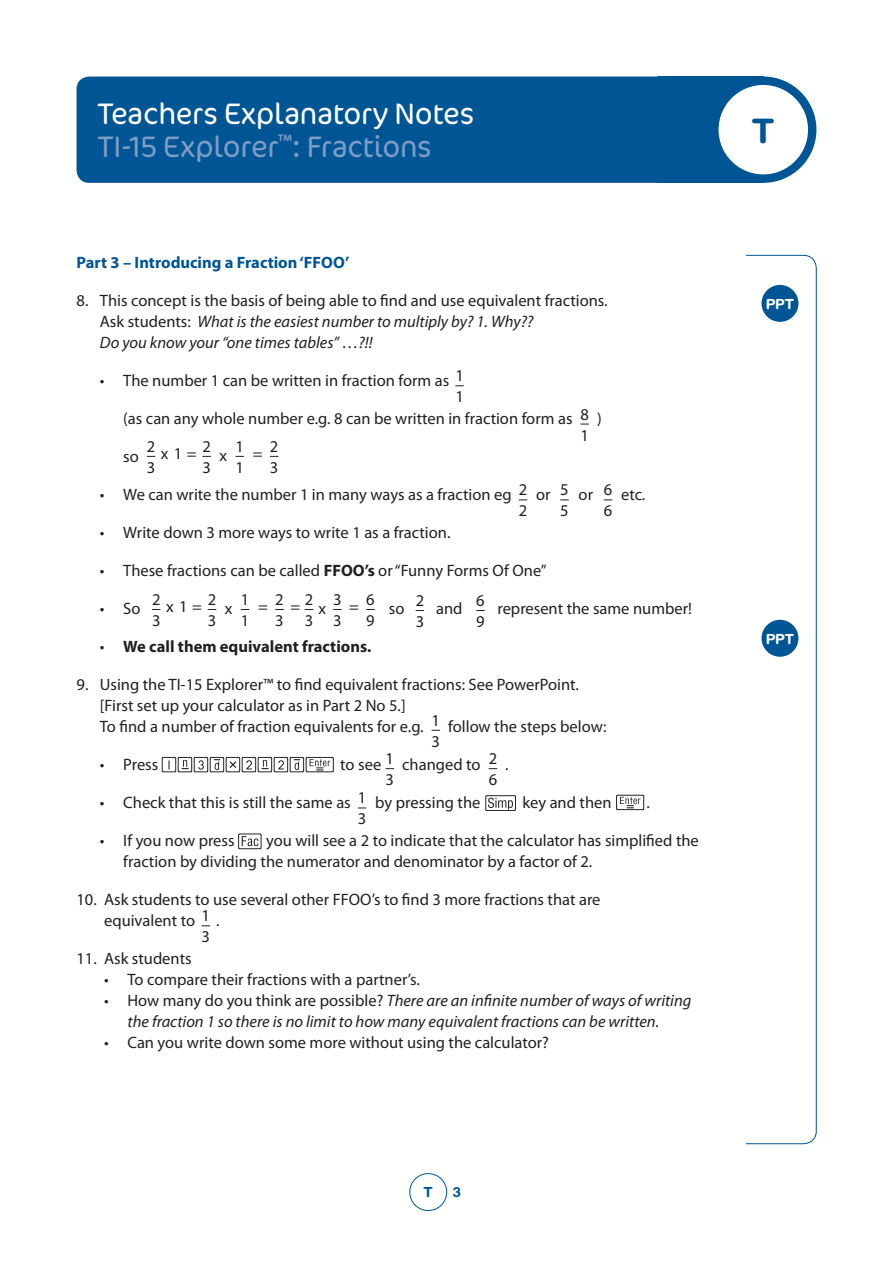
<style>
.page{position:relative;width:893px;height:1263px;background:#fff}
.page>*{position:absolute;margin:0;border:0;box-sizing:border-box;transform-origin:0 0}
.t1{font:700 33.75px "Helvetica Rounded";color:#005594}
.t2{font:300 30px/33px "Cocon";letter-spacing:-.01em;color:#fff}
.t3{font:16.5px/21px "Myriad Pro";color:#231f20}
.t4{font:italic 16.5px/21px "Myriad Pro";color:#231f20;text-align:center}
.t5{font:700 16.5px "Myriad Pro";color:#005594}
.t6{font:700 16.5px "Myriad Pro";color:#231f20}
.t7{font:700 13.95px "Helvetica Rounded";letter-spacing:-.03em;color:#fff}
.t8{font:700 13.95px "Helvetica Rounded";color:#005594}
.s1{color:#7d9cc6}
.s2{font-style:italic}
.s3{font-weight:700}
.s4{font-weight:400}
.s5{font-style:normal}
</style>
<div class="page">
<div style="left:409px;top:1173px;width:38px;height:38px;border:1px solid #005594;border-radius:50%"></div>
<div style="left:658px;top:77px;width:106px;height:106px;background:#005594"></div>
<div style="left:77px;top:77px;width:613px;height:106px;background:#005594;border-radius:13px"></div>
<div style="left:710px;top:77px;width:106px;height:106px;background:#005594;border-radius:50%"></div>
<div style="left:719px;top:85px;width:89px;height:89px;background:#fff;border-radius:50%"></div>
<svg style="left:746px;top:255px;width:71px;height:889px"></svg>
<div style="left:761px;top:285px;width:37px;height:37px;background:#005594;border-radius:50%"></div>
<div style="left:761px;top:620px;width:37px;height:37px;background:#005594;border-radius:50%"></div>
<svg style="left:238px;top:833px;width:24px;height:16px"></svg>
<svg style="left:162px;top:757px;width:172px;height:15px"></svg>
<svg style="left:485px;top:795px;width:31px;height:16px"></svg>
<svg style="left:616px;top:795px;width:28px;height:15px"></svg>
<h2 class="t2" style="left:98px;top:96px;width:378px">Teachers Explanatory Notes<br><span class="s1">TI-15 Explorer</span><sup>™</sup><span class="s1">: Fractions</span></h2>
<p class="t5" style="left:77px;top:251px;width:274px">Part 3 – Introducing a Fraction ‘FFOO’</p>
<p class="t3" style="left:100px;top:289px;width:509px;text-indent:-23px">8. This concept is the basis of being able to find and use equivalent fractions.<br>Ask students: <span class="s2">What is the easiest number to multiply by? 1. Why??<br>Do you know your “one times tables” …?!!</span></p>
<p class="t3" style="left:100px;top:369px;width:351px">• The number 1 can be written in fraction form as</p>
<p class="t3" style="left:123px;top:407px;width:451px">(as can any whole number e.g. 8 can be written in fraction form as</p>
<p class="t3" style="left:597px;top:407px;width:6px">)</p>
<p class="t3" style="left:123px;top:445px;width:17px">so</p>
<p class="t3" style="left:100px;top:483px;width:413px">• We can write the number 1 in many ways as a fraction eg</p>
<p class="t3" style="left:536px;top:483px;width:16px">or</p>
<p class="t3" style="left:579px;top:483px;width:16px">or</p>
<p class="t3" style="left:621px;top:483px;width:26px">etc.</p>
<p class="t3" style="left:100px;top:521px;width:352px">• Write down 3 more ways to write 1 as a fraction.</p>
<p class="t3" style="left:100px;top:559px;width:448px">• These fractions can be called <span class="s3">FFOO’s</span> or “Funny Forms Of One”</p>
<p class="t3" style="left:100px;top:597px;width:42px">• So</p>
<p class="t3" style="left:389px;top:597px;width:17px">so</p>
<p class="t3" style="left:436px;top:597px;width:28px">and</p>
<p class="t3" style="left:497px;top:597px;width:196px">represent the same number!</p>
<p class="t6" style="left:100px;top:635px;width:273px"><span class="s4">•</span> We call them equivalent fractions.</p>
<p class="t3" style="left:100px;top:673px;width:481px;text-indent:-23px">9. Using the TI-15 Explorer™ to find equivalent fractions: See PowerPoint. [First set up your calculator as in Part 2 No 5.]<br>To find a number of fraction equivalents for e.g.</p>
<p class="t3" style="left:455px;top:365px;width:10px">1<br>1</p>
<p class="t3" style="left:580px;top:403px;width:10px">8<br>1</p>
<p class="t3" style="left:147px;top:436px;width:10px">2</p>
<p class="t3" style="left:202px;top:436px;width:10px">2</p>
<p class="t3" style="left:270px;top:436px;width:10px">2</p>
<p class="t3" style="left:235px;top:436px;width:10px">1</p>
<p class="t3" style="left:161px;top:443px;width:37px">x1=</p>
<p class="t3" style="left:253px;top:443px;width:11px">=</p>
<p class="t3" style="left:219px;top:445px;width:9px">x</p>
<p class="t3" style="left:147px;top:457px;width:10px">3</p>
<p class="t3" style="left:202px;top:457px;width:10px">3</p>
<p class="t3" style="left:235px;top:457px;width:10px">1</p>
<p class="t3" style="left:270px;top:457px;width:10px">3</p>
<p class="t3" style="left:519px;top:479px;width:10px">2<br>2</p>
<p class="t3" style="left:560px;top:479px;width:10px">5<br>5</p>
<p class="t3" style="left:604px;top:479px;width:10px">6<br>6</p>
<p class="t3" style="left:152px;top:589px;width:10px">2</p>
<p class="t3" style="left:208px;top:589px;width:10px">2</p>
<p class="t3" style="left:275px;top:589px;width:10px">2</p>
<p class="t3" style="left:305px;top:589px;width:10px">2</p>
<p class="t3" style="left:333px;top:589px;width:10px">3</p>
<p class="t3" style="left:366px;top:589px;width:10px">6</p>
<p class="t3" style="left:241px;top:589px;width:10px">1</p>
<p class="t3" style="left:416px;top:590px;width:10px">2<br>3</p>
<p class="t3" style="left:476px;top:590px;width:10px">6<br>9</p>
<p class="t3" style="left:166px;top:596px;width:37px">x1=</p>
<p class="t3" style="left:258px;top:596px;width:11px">=</p>
<p class="t3" style="left:291px;top:596px;width:11px">=</p>
<p class="t3" style="left:349px;top:596px;width:11px">=</p>
<p class="t3" style="left:225px;top:598px;width:9px">x</p>
<p class="t3" style="left:319px;top:598px;width:9px">x</p>
<p class="t3" style="left:152px;top:610px;width:10px">3</p>
<p class="t3" style="left:208px;top:610px;width:10px">3</p>
<p class="t3" style="left:241px;top:610px;width:10px">1</p>
<p class="t3" style="left:275px;top:610px;width:10px">3</p>
<p class="t3" style="left:305px;top:610px;width:38px">3 3</p>
<p class="t3" style="left:366px;top:610px;width:10px">9</p>
<p class="t3" style="left:432px;top:709px;width:10px">1<br>3</p>
<p class="t3" style="left:448px;top:715px;width:160px">follow the steps below:</p>
<p class="t3" style="left:386px;top:748px;width:10px">1<br>3</p>
<p class="t3" style="left:489px;top:748px;width:10px">2<br>6</p>
<p class="t3" style="left:100px;top:753px;width:60px">• Press</p>
<p class="t3" style="left:340px;top:753px;width:42px">to see</p>
<p class="t3" style="left:402px;top:753px;width:80px">changed to</p>
<p class="t3" style="left:505px;top:753px;width:5px">.</p>
<p class="t3" style="left:100px;top:791px;width:252px">• Check that this is still the same as</p>
<p class="t3" style="left:375px;top:791px;width:107px">by pressing the</p>
<p class="t3" style="left:522px;top:791px;width:91px">key and then</p>
<p class="t3" style="left:647px;top:791px;width:5px">.</p>
<p class="t3" style="left:100px;top:829px;width:136px">• If you now press</p>
<p class="t3" style="left:358px;top:787px;width:10px">1<br>3</p>
<p class="t3" style="left:123px;top:829px;width:577px;text-indent:143px">you will see a 2 to indicate that the calculator has simplified the fraction by dividing the numerator and denominator by a factor of 2.</p>
<p class="t3" style="left:104px;top:888px;width:498px;text-indent:-28px">10. Ask students to use several other FFOO’s to find 3 more fractions that are equivalent to</p>
<p class="t3" style="left:202px;top:905px;width:10px">1<br>3</p>
<p class="t3" style="left:216px;top:909px;width:5px">.</p>
<p class="t3" style="left:76px;top:947px;width:117px">11. Ask students</p>
<p class="t3" style="left:104px;top:968px;width:317px">• To compare their fractions with a partner’s.</p>
<p class="t4" style="left:104px;top:989px;width:589px"><span class="s5">• How many do you think are possible?</span> There are an infinite number of ways of writing the fraction 1 so there is no limit to how many equivalent fractions can be written.</p>
<p class="t3" style="left:104px;top:1031px;width:446px">• Can you write down some more without using the calculator?</p>
<h1 class="t1" style="left:752px;top:110px;width:24px">T</h1>
<p class="t7" style="left:766px;top:295px;width:30px">PPT</p>
<p class="t7" style="left:766px;top:630px;width:30px">PPT</p>
<p class="t8" style="left:423px;top:1184px;width:11px">T</p>
</div>
